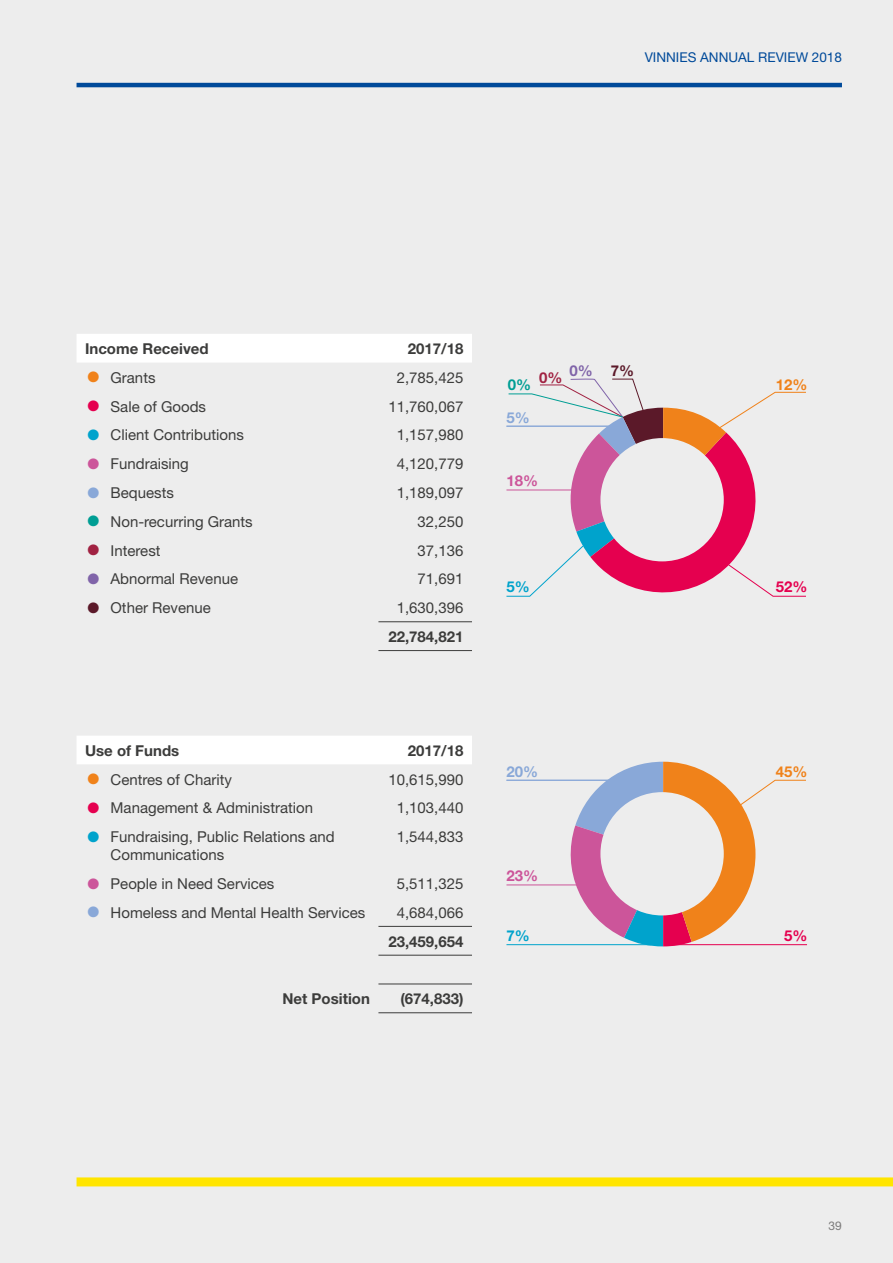
<style>
.page{position:relative;width:893px;height:1263px;background:#ededed}
.page>*{position:absolute;margin:0;border:0;box-sizing:border-box;transform-origin:0 0}
.t1{font:15px/18px "Helvetica Neue";color:#3c3c3b}
.t2{font:700 15px "Helvetica Neue";color:#3c3c3b}
.t3{font:700 15px "Helvetica Neue";color:#cc559a}
.t4{font:700 15px "Helvetica Neue";color:#f0821a}
.t5{font:700 15px "Helvetica Neue";color:#89a8d8}
.t6{font:700 15px "Helvetica Neue";color:#e5004f}
.t7{font:700 15px "Helvetica Neue";color:#8064a9}
.t8{font:700 15px "Helvetica Neue";color:#00a3cc}
.t9{font:15px "Zapf Dingbats ITC";color:#f0821a}
.t10{font:15px "Zapf Dingbats ITC";color:#e5004f}
.t11{font:15px "Zapf Dingbats ITC";color:#00a3cc}
.t12{font:15px "Zapf Dingbats ITC";color:#cc559a}
.t13{font:15px "Zapf Dingbats ITC";color:#89a8d8}
.t14{font:700 15px "Helvetica Neue";color:#a12242}
.t15{font:700 15px "Helvetica Neue";color:#009e94}
.t16{font:15px "Zapf Dingbats ITC";color:#009e94}
.t17{font:15px "Zapf Dingbats ITC";color:#a12242}
.t18{font:15px "Zapf Dingbats ITC";color:#8064a9}
.t19{font:15px "Zapf Dingbats ITC";color:#5b1929}
.t20{font:13.5px "Helvetica Neue";color:#004a9a}
.t21{font:12px "Helvetica Neue";color:#7c7b7b}
.s1{color:#5b1929}
</style>
<div class="page">
<svg style="left:77px;top:334px;width:395px;height:430px"></svg>
<hr style="left:378px;top:621px;width:94px;height:1px;background:#3c3c3b">
<hr style="left:378px;top:650px;width:94px;height:1px;background:#3c3c3b">
<hr style="left:378px;top:926px;width:94px;height:1px;background:#3c3c3b">
<hr style="left:378px;top:955px;width:94px;height:1px;background:#3c3c3b">
<hr style="left:378px;top:984px;width:94px;height:1px;background:#3c3c3b">
<hr style="left:378px;top:1012px;width:94px;height:1px;background:#3c3c3b">
<div style="left:77px;top:1177px;width:816px;height:9px;background:#ffe500"></div>
<svg style="left:506px;top:378px;width:300px;height:219px"></svg>
<svg style="left:561px;top:762px;width:246px;height:184px"></svg>
<hr style="left:506px;top:884px;width:71px;height:1px;background:#cc559a">
<hr style="left:506px;top:780px;width:103px;height:1px;background:#89a8d8">
<hr style="left:506px;top:944px;width:145px;height:1px;background:#00a3cc">
<hr style="left:670px;top:944px;width:137px;height:1px;background:#e5004f">
<hr style="left:77px;top:83px;width:765px;height:4px;background:#004a9a">
<p class="t20" style="left:645px;top:49px;width:199px">VINNIES ANNUAL REVIEW 2018</p>
<p class="t2" style="left:85px;top:339px;width:125px">Income Received</p>
<p class="t2" style="left:408px;top:339px;width:57px">2017/18</p>
<p class="t9" style="left:88px;top:370px;width:13px">●</p>
<p class="t1" style="left:111px;top:368px;width:46px">Grants</p>
<p class="t1" style="left:397px;top:368px;width:68px">2,785,425</p>
<p class="t10" style="left:88px;top:399px;width:13px">●</p>
<p class="t1" style="left:111px;top:397px;width:97px">Sale of Goods</p>
<p class="t1" style="left:388px;top:397px;width:77px">11,760,067</p>
<p class="t11" style="left:88px;top:428px;width:13px">●</p>
<p class="t1" style="left:111px;top:426px;width:135px">Client Contributions</p>
<p class="t1" style="left:397px;top:426px;width:68px">1,157,980</p>
<p class="t12" style="left:88px;top:457px;width:13px">●</p>
<p class="t1" style="left:111px;top:455px;width:80px">Fundraising</p>
<p class="t1" style="left:397px;top:455px;width:68px">4,120,779</p>
<p class="t13" style="left:88px;top:485px;width:13px">●</p>
<p class="t1" style="left:111px;top:483px;width:65px">Bequests</p>
<p class="t1" style="left:397px;top:483px;width:68px">1,189,097</p>
<p class="t16" style="left:88px;top:514px;width:13px">●</p>
<p class="t1" style="left:111px;top:512px;width:144px">Non-recurring Grants</p>
<p class="t1" style="left:418px;top:512px;width:47px">32,250</p>
<p class="t17" style="left:88px;top:543px;width:13px">●</p>
<p class="t1" style="left:111px;top:541px;width:52px">Interest</p>
<p class="t1" style="left:418px;top:541px;width:47px">37,136</p>
<p class="t18" style="left:88px;top:572px;width:13px">●</p>
<p class="t1" style="left:111px;top:570px;width:129px">Abnormal Revenue</p>
<p class="t1" style="left:418px;top:570px;width:47px">71,691</p>
<p class="t19" style="left:88px;top:601px;width:13px">●</p>
<p class="t1" style="left:111px;top:599px;width:102px">Other Revenue</p>
<p class="t1" style="left:397px;top:599px;width:68px">1,630,396</p>
<p class="t2" style="left:388px;top:627px;width:77px">22,784,821</p>
<p class="t2" style="left:85px;top:741px;width:96px">Use of Funds</p>
<p class="t2" style="left:408px;top:741px;width:57px">2017/18</p>
<p class="t9" style="left:88px;top:772px;width:13px">●</p>
<p class="t1" style="left:111px;top:770px;width:123px">Centres of Charity</p>
<p class="t1" style="left:388px;top:770px;width:77px">10,615,990</p>
<p class="t10" style="left:88px;top:801px;width:13px">●</p>
<p class="t1" style="left:111px;top:799px;width:204px">Management &amp; Administration</p>
<p class="t1" style="left:397px;top:799px;width:68px">1,103,440</p>
<p class="t11" style="left:88px;top:830px;width:13px">●</p>
<p class="t1" style="left:111px;top:828px;width:226px">Fundraising, Public Relations and<br>Communications</p>
<p class="t1" style="left:397px;top:828px;width:68px">1,544,833</p>
<p class="t12" style="left:88px;top:876px;width:13px">●</p>
<p class="t1" style="left:111px;top:874px;width:165px">People in Need Services</p>
<p class="t1" style="left:397px;top:874px;width:68px">5,511,325</p>
<p class="t13" style="left:88px;top:905px;width:13px">●</p>
<p class="t1" style="left:111px;top:903px;width:256px">Homeless and Mental Health Services</p>
<p class="t1" style="left:397px;top:903px;width:68px">4,684,066</p>
<p class="t2" style="left:388px;top:932px;width:77px">23,459,654</p>
<p class="t2" style="left:282px;top:989px;width:89px">Net Position</p>
<p class="t2" style="left:400px;top:989px;width:65px">(674,833)</p>
<p class="t15" style="left:508px;top:375px;width:25px">0%</p>
<p class="t5" style="left:506px;top:408px;width:25px">5%</p>
<p class="t14" style="left:539px;top:368px;width:25px">0%</p>
<p class="t7" style="left:570px;top:361px;width:66px">0% <span class="s1">7%</span></p>
<p class="t3" style="left:506px;top:472px;width:33px">18%</p>
<p class="t4" style="left:776px;top:375px;width:33px">12%</p>
<p class="t8" style="left:506px;top:577px;width:25px">5%</p>
<p class="t6" style="left:776px;top:577px;width:33px">52%</p>
<p class="t5" style="left:506px;top:762px;width:33px">20%</p>
<p class="t3" style="left:506px;top:867px;width:33px">23%</p>
<p class="t4" style="left:776px;top:762px;width:33px">45%</p>
<p class="t8" style="left:506px;top:926px;width:25px">7%</p>
<p class="t6" style="left:784px;top:926px;width:25px">5%</p>
<p class="t21" style="left:829px;top:1218px;width:15px">39</p>
</div>
